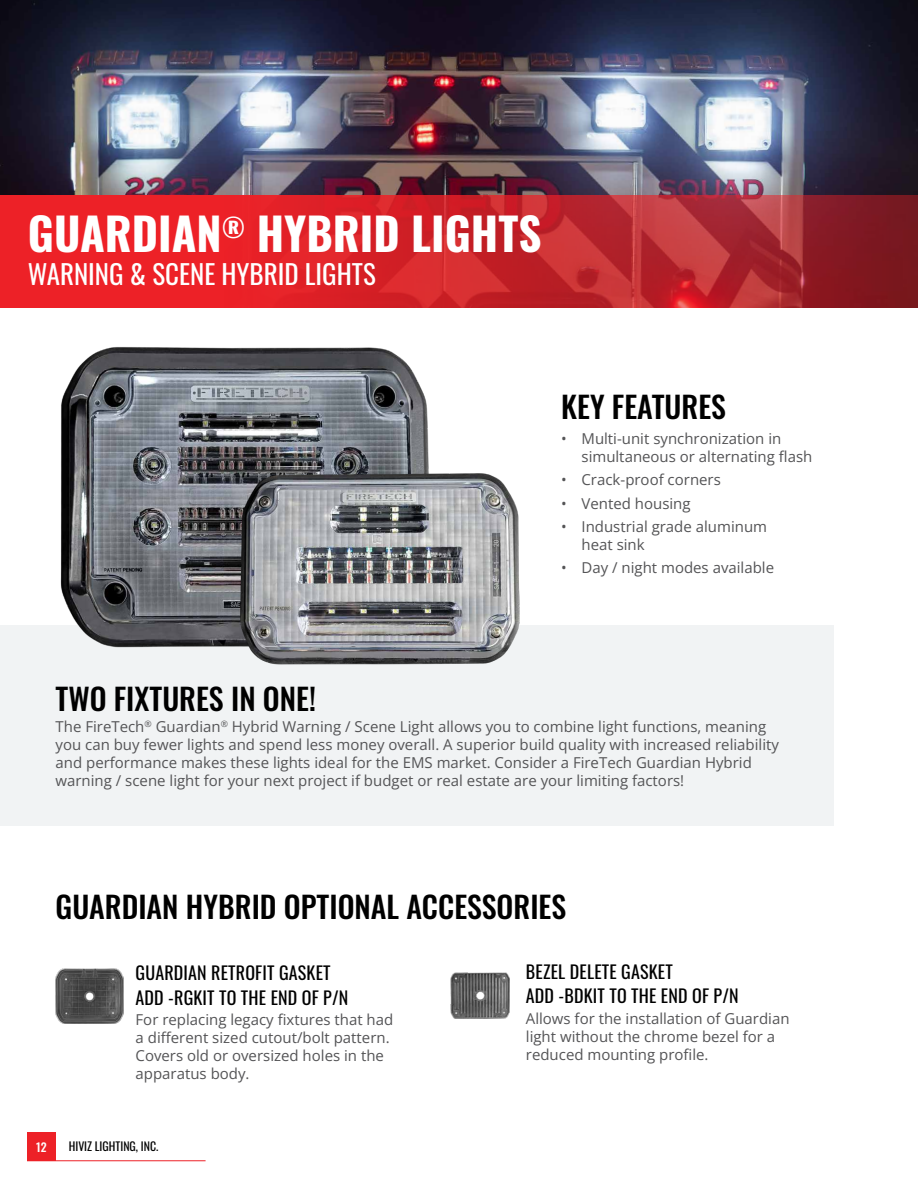
<style>
.page{position:relative;width:918px;height:1188px;background:#fff}
.page>*{position:absolute;margin:0;border:0;box-sizing:border-box;transform-origin:0 0}
.t1{font:700 45px "Oswald";color:#fff}
.t2{font:500 30px "Oswald";color:#000}
.t3{font:27px "Oswald";color:#fff}
.t4{font:18px/24.3px "Oswald";letter-spacing:.01em;color:#000}
.t5{font:15px/18px "Open Sans";color:#545456}
.t6{font:11.85px "Oswald";color:#000}
.t7{font:500 11.85px "Oswald";color:#fff}
</style>
<div class="page">
<div style="left:27px;top:1133px;width:29px;height:28px;background:#ed2127"></div>
<hr style="left:27px;top:1160px;width:179px;height:1px;background:#ed2127">
<div style="left:0;top:626px;width:834px;height:200px;background:#f1f3f4"></div>
<img style="left:0;top:0;width:918px;height:195px">
<svg style="left:0;top:195px;width:918px;height:112px;background:#c9242b"></svg>
<img style="left:48px;top:347px;width:380px;height:301px">
<img style="left:216px;top:422px;width:314px;height:243px">
<img style="left:56px;top:969px;width:67px;height:54px">
<img style="left:450px;top:972px;width:60px;height:47px">
<h1 class="t1" style="left:28px;top:211px;width:515px">GUARDIAN<sup>®</sup> HYBRID LIGHTS</h1>
<h3 class="t3" style="left:28px;top:250px;width:349px">WARNING &amp; SCENE HYBRID LIGHTS</h3>
<h2 class="t2" style="left:561px;top:391px;width:166px">KEY FEATURES</h2>
<p class="t5" style="left:582px;top:429px;width:232px;text-indent:-20px">• Multi-unit synchronization in simultaneous or alternating flash</p>
<p class="t5" style="left:561px;top:470px;width:161px">• Crack-proof corners</p>
<p class="t5" style="left:561px;top:494px;width:131px">• Vented housing</p>
<p class="t5" style="left:582px;top:517px;width:187px;text-indent:-20px">• Industrial grade aluminum heat sink</p>
<p class="t5" style="left:561px;top:559px;width:214px">• Day / night modes available</p>
<h2 class="t2" style="left:56px;top:683px;width:262px">TWO FIXTURES IN ONE!</h2>
<p class="t5" style="left:56px;top:717px;width:725px">The FireTech<sup>®</sup> Guardian<sup>®</sup> Hybrid Warning / Scene Light allows you to combine light functions, meaning you can buy fewer lights and spend less money overall. A superior build quality with increased reliability and performance makes these lights ideal for the EMS market. Consider a FireTech Guardian Hybrid warning / scene light for your next project if budget or real estate are your limiting factors!</p>
<h2 class="t2" style="left:56px;top:891px;width:512px">GUARDIAN HYBRID OPTIONAL ACCESSORIES</h2>
<p class="t4" style="left:136px;top:959px;width:214px">GUARDIAN RETROFIT GASKET<br>ADD -RGKIT TO THE END OF P/N</p>
<p class="t5" style="left:136px;top:1010px;width:259px">For replacing legacy fixtures that had a different sized cutout/bolt pattern.<br>Covers old or oversized holes in the apparatus body.</p>
<p class="t7" style="left:36px;top:1141px;width:12px">12</p>
<p class="t6" style="left:69px;top:1136px;width:91px">HIVIZ LIGHTING, INC.</p>
<p class="t4" style="left:526px;top:958px;width:214px">BEZEL DELETE GASKET<br>ADD -BDKIT TO THE END OF P/N</p>
<p class="t5" style="left:526px;top:1009px;width:265px">Allows for the installation of Guardian light without the chrome bezel for a reduced mounting profile.</p>
</div>
